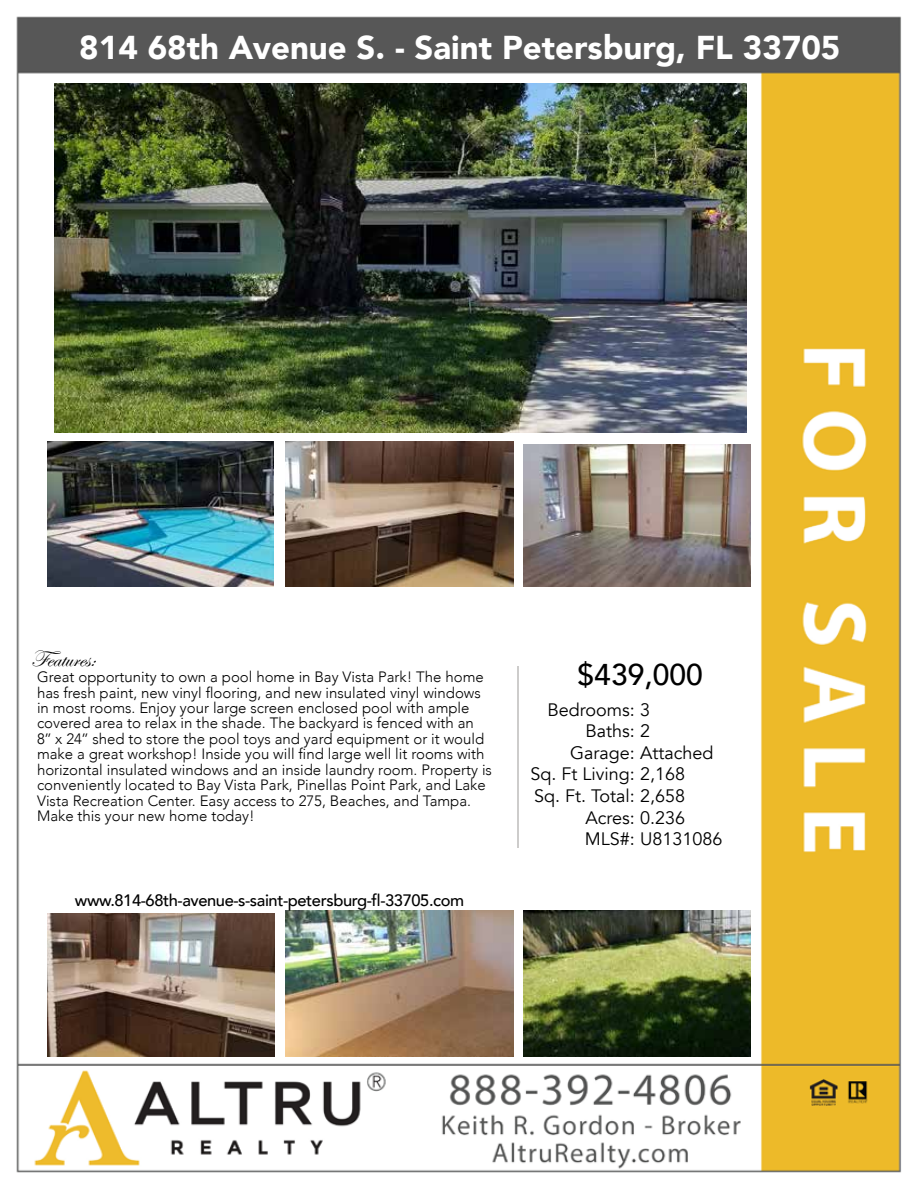
<style>
.page{position:relative;width:918px;height:1188px;background:#fff}
.page>*{position:absolute;margin:0;border:0;box-sizing:border-box;transform-origin:0 0}
.t1{font:900 33px "Avenir";color:#fff}
.t2{font:500 30px "Avenir";color:#000}
.t3{font:24px "Edwardian Script ITC";color:#000}
.t4{font:18px "Avenir";color:#000}
.t5{font:500 16.5px "Avenir";letter-spacing:-.025em;color:#000}
.t6{font:300 15px/15.5px "Avenir";color:#000}
</style>
<div class="page">
<img style="left:16px;top:16px;width:885px;height:1157px">
<hr style="left:517px;top:667px;width:1px;height:181px;background:#cdcccb">
<img style="left:55px;top:83px;width:691px;height:349px">
<img style="left:524px;top:910px;width:227px;height:146px">
<img style="left:524px;top:444px;width:227px;height:143px">
<img style="left:286px;top:910px;width:227px;height:146px">
<img style="left:286px;top:441px;width:227px;height:146px">
<img style="left:47px;top:914px;width:227px;height:142px">
<img style="left:47px;top:441px;width:227px;height:146px">
<h1 class="t1" style="left:79px;top:19px;width:763px">814 68th Avenue S. - Saint Petersburg, FL 33705</h1>
<h3 class="t3" style="left:31px;top:646px;width:66px">Features:</h3>
<p class="t6" style="left:37px;top:669px;width:456px">Great opportunity to own a pool home in Bay Vista Park! The home has fresh paint, new vinyl flooring, and new insulated vinyl windows in most rooms. Enjoy your large screen enclosed pool with ample covered area to relax in the shade. The backyard is fenced with an 8’’ x 24’’ shed to store the pool toys and yard equipment or it would make a great workshop! Inside you will find large well lit rooms with horizontal insulated windows and an inside laundry room. Property is conveniently located to Bay Vista Park, Pinellas Point Park, and Lake Vista Recreation Center. Easy access to 275, Beaches, and Tampa.<br>Make this your new home today!</p>
<p class="t5" style="left:75px;top:886px;width:391px">www.814-68th-avenue-s-saint-petersburg-fl-33705.com</p>
<h2 class="t2" style="left:578px;top:649px;width:127px">$439,000</h2>
<p class="t4" style="left:547px;top:699px;width:104px">Bedrooms: 3</p>
<p class="t4" style="left:585px;top:720px;width:66px">Baths: 2</p>
<p class="t4" style="left:570px;top:742px;width:145px">Garage: Attached</p>
<p class="t4" style="left:530px;top:763px;width:156px">Sq. Ft Living: 2,168</p>
<p class="t4" style="left:534px;top:785px;width:153px">Sq. Ft. Total: 2,658</p>
<p class="t4" style="left:585px;top:807px;width:101px">Acres: 0.236</p>
<p class="t4" style="left:585px;top:828px;width:139px">MLS#: U8131086</p>
</div>
